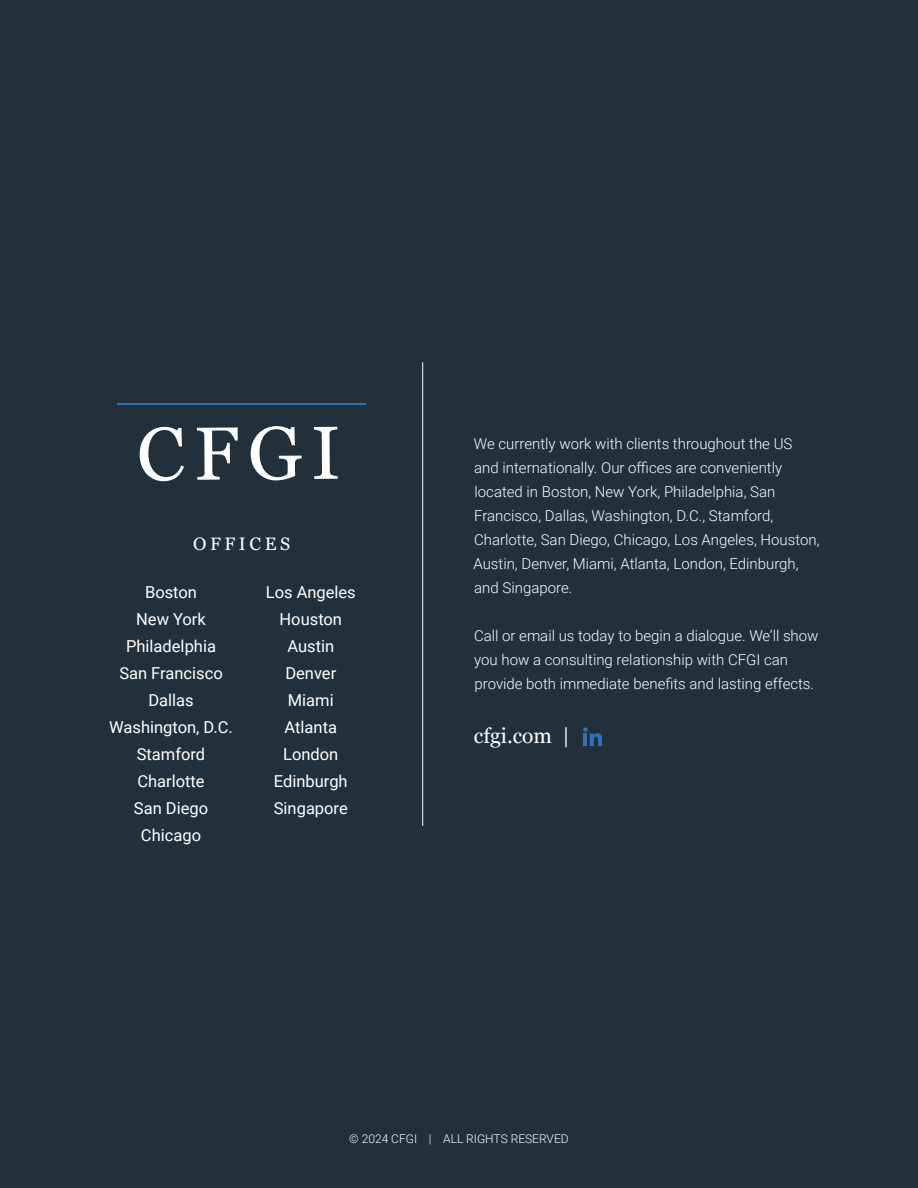
<style>
.page{position:relative;width:918px;height:1188px;background:#21303b}
.page>*{position:absolute;margin:0;border:0;box-sizing:border-box;transform-origin:0 0}
.t1{font:21px "Georgia";color:#fff}
.t2{font:18px "Georgia";letter-spacing:.2em;color:#fff}
.t3{font:16.5px/27px "Roboto";color:#fff;text-align:center}
.t4{font:300 15px/24px "Roboto";color:#fff}
.t5{font:300 12px "Roboto";color:#fff}
</style>
<div class="page">
<svg style="left:583px;top:727px;width:19px;height:19px"></svg>
<hr style="left:422px;top:362px;width:1px;height:464px;background:#fff">
<hr style="left:117px;top:403px;width:249px;height:1px;background:#3073ba">
<svg style="left:140px;top:427px;width:44px;height:54px"></svg>
<svg style="left:197px;top:428px;width:41px;height:52px"></svg>
<svg style="left:251px;top:426px;width:51px;height:54px"></svg>
<svg style="left:314px;top:427px;width:24px;height:52px"></svg>
<p class="t2" style="left:193px;top:530px;width:98px">OFFICES</p>
<p class="t3" style="left:119px;top:578px;width:105px">Boston<br>New York<br>Philadelphia<br>San Francisco<br>Dallas</p>
<p class="t3" style="left:109px;top:713px;width:125px">Washington, D.C.<br>Stamford<br>Charlotte</p>
<p class="t3" style="left:134px;top:794px;width:76px">San Diego</p>
<p class="t3" style="left:141px;top:821px;width:62px">Chicago</p>
<p class="t3" style="left:266px;top:578px;width:92px">Los Angeles<br>Houston</p>
<p class="t3" style="left:287px;top:632px;width:48px">Austin</p>
<p class="t3" style="left:285px;top:659px;width:52px">Denver</p>
<p class="t3" style="left:288px;top:686px;width:47px">Miami</p>
<p class="t3" style="left:285px;top:713px;width:54px">Atlanta</p>
<p class="t3" style="left:283px;top:740px;width:57px">London</p>
<p class="t3" style="left:274px;top:767px;width:75px">Edinburgh</p>
<p class="t3" style="left:274px;top:794px;width:75px">Singapore</p>
<p class="t4" style="left:474px;top:431px;width:320px">We currently work with clients throughout the US</p>
<p class="t4" style="left:474px;top:455px;width:309px">and internationally. Our offices are conveniently</p>
<p class="t4" style="left:473px;top:479px;width:348px">located in Boston, New York, Philadelphia, San Francisco, Dallas, Washington, D.C., Stamford, Charlotte, San Diego, Chicago, Los Angeles, Houston, Austin, Denver, Miami, Atlanta, London, Edinburgh, and Singapore.</p>
<p class="t4" style="left:474px;top:623px;width:346px">Call or email us today to begin a dialogue. We’ll show you how a consulting relationship with CFGI can provide both immediate benefits and lasting effects.</p>
<p class="t1" style="left:474px;top:721px;width:98px">cfgi.com |</p>
<p class="t5" style="left:349px;top:1130px;width:221px">© 2024 CFGI | ALL RIGHTS RESERVED</p>
</div>
